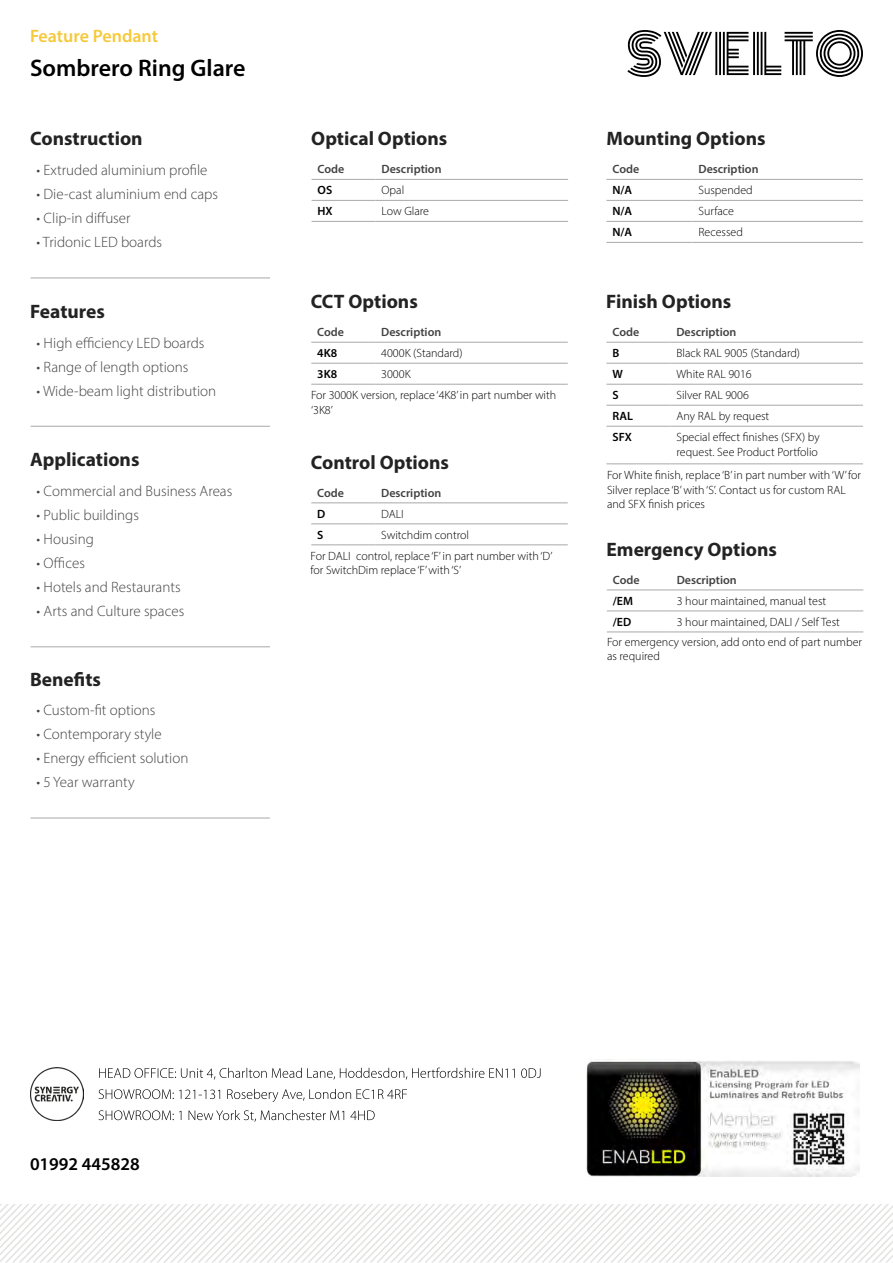
<style>
.page{position:relative;width:893px;height:1263px;background:#fff}
.page>*{position:absolute;margin:0;border:0;box-sizing:border-box;transform-origin:0 0}
.t1{font:600 24px "Myriad Pro";color:#000}
.t2{font:700 19.5px "Myriad Pro";color:#232323}
.t3{font:600 18px "Myriad Pro";color:#f6c93a}
.t4{font:600 18px "Myriad Pro";color:#000}
.t5{font:300 15px "Myriad Pro";color:#424242}
.t6{font:300 12px/14.4px "Myriad Pro";color:#000}
.t7{font:600 12px "Myriad Pro";color:#424242}
.t8{font:600 12px "Myriad Pro";color:#000}
</style>
<div class="page">
<hr style="left:31px;top:277px;width:239px;height:1px;background:#b3b2b2">
<hr style="left:31px;top:426px;width:239px;height:1px;background:#b3b2b2">
<hr style="left:31px;top:646px;width:239px;height:1px;background:#b3b2b2">
<hr style="left:30px;top:817px;width:240px;height:1px;background:#b3b2b2">
<img style="left:0;top:1204px;width:893px;height:59px">
<svg style="left:627px;top:30px;width:236px;height:47px"></svg>
<svg style="left:99px;top:1067px;width:441px;height:12px"></svg>
<svg style="left:99px;top:1110px;width:276px;height:12px"></svg>
<svg style="left:99px;top:1089px;width:308px;height:13px"></svg>
<img style="left:586px;top:1059px;width:273px;height:117px">
<hr style="left:312px;top:179px;width:64px;height:1px;background:#b3b2b2">
<hr style="left:376px;top:179px;width:192px;height:1px;background:#b3b2b2">
<hr style="left:312px;top:200px;width:64px;height:1px;background:#b3b2b2">
<hr style="left:376px;top:200px;width:192px;height:1px;background:#b3b2b2">
<hr style="left:312px;top:221px;width:64px;height:1px;background:#b3b2b2">
<hr style="left:376px;top:221px;width:192px;height:1px;background:#b3b2b2">
<hr style="left:606px;top:179px;width:86px;height:1px;background:#b3b2b2">
<hr style="left:692px;top:179px;width:171px;height:1px;background:#b3b2b2">
<hr style="left:606px;top:200px;width:86px;height:1px;background:#b3b2b2">
<hr style="left:692px;top:200px;width:171px;height:1px;background:#b3b2b2">
<hr style="left:606px;top:221px;width:86px;height:1px;background:#b3b2b2">
<hr style="left:692px;top:221px;width:171px;height:1px;background:#b3b2b2">
<hr style="left:606px;top:242px;width:86px;height:1px;background:#b3b2b2">
<hr style="left:692px;top:242px;width:171px;height:1px;background:#b3b2b2">
<hr style="left:311px;top:342px;width:64px;height:1px;background:#b3b2b2">
<hr style="left:375px;top:342px;width:193px;height:1px;background:#b3b2b2">
<hr style="left:311px;top:363px;width:64px;height:1px;background:#b3b2b2">
<hr style="left:375px;top:363px;width:193px;height:1px;background:#b3b2b2">
<hr style="left:311px;top:384px;width:64px;height:1px;background:#b3b2b2">
<hr style="left:375px;top:384px;width:193px;height:1px;background:#b3b2b2">
<hr style="left:311px;top:502px;width:64px;height:1px;background:#b3b2b2">
<hr style="left:375px;top:502px;width:193px;height:1px;background:#b3b2b2">
<hr style="left:311px;top:523px;width:64px;height:1px;background:#b3b2b2">
<hr style="left:375px;top:523px;width:193px;height:1px;background:#b3b2b2">
<hr style="left:311px;top:544px;width:64px;height:1px;background:#b3b2b2">
<hr style="left:375px;top:544px;width:193px;height:1px;background:#b3b2b2">
<hr style="left:607px;top:589px;width:64px;height:1px;background:#b3b2b2">
<hr style="left:671px;top:589px;width:192px;height:1px;background:#b3b2b2">
<hr style="left:607px;top:610px;width:64px;height:1px;background:#b3b2b2">
<hr style="left:671px;top:610px;width:192px;height:1px;background:#b3b2b2">
<hr style="left:607px;top:631px;width:64px;height:1px;background:#b3b2b2">
<hr style="left:671px;top:631px;width:192px;height:1px;background:#b3b2b2">
<hr style="left:606px;top:342px;width:64px;height:1px;background:#b3b2b2">
<hr style="left:670px;top:342px;width:193px;height:1px;background:#b3b2b2">
<hr style="left:606px;top:363px;width:64px;height:1px;background:#b3b2b2">
<hr style="left:670px;top:363px;width:193px;height:1px;background:#b3b2b2">
<hr style="left:606px;top:384px;width:64px;height:1px;background:#b3b2b2">
<hr style="left:670px;top:384px;width:193px;height:1px;background:#b3b2b2">
<hr style="left:606px;top:405px;width:64px;height:1px;background:#b3b2b2">
<hr style="left:670px;top:405px;width:193px;height:1px;background:#b3b2b2">
<hr style="left:606px;top:426px;width:64px;height:1px;background:#b3b2b2">
<hr style="left:670px;top:426px;width:193px;height:1px;background:#b3b2b2">
<hr style="left:606px;top:463px;width:64px;height:1px;background:#b3b2b2">
<hr style="left:670px;top:463px;width:193px;height:1px;background:#b3b2b2">
<img style="left:30px;top:1067px;width:53px;height:53px">
<h3 class="t3" style="left:30px;top:25px;width:130px">Feature Pendant</h3>
<h1 class="t1" style="left:30px;top:53px;width:217px">Sombrero Ring Glare</h1>
<h2 class="t2" style="left:30px;top:126px;width:114px">Construction</h2>
<p class="t5" style="left:37px;top:161px;width:172px">• Extruded aluminium profile</p>
<p class="t5" style="left:37px;top:185px;width:183px">• Die-cast aluminium end caps</p>
<p class="t5" style="left:37px;top:209px;width:95px">• Clip-in diffuser</p>
<p class="t5" style="left:37px;top:233px;width:127px">• Tridonic LED boards</p>
<h2 class="t2" style="left:30px;top:299px;width:76px">Features</h2>
<p class="t5" style="left:37px;top:333px;width:169px">• High efficiency LED boards</p>
<p class="t5" style="left:37px;top:357px;width:153px">• Range of length options</p>
<p class="t5" style="left:37px;top:381px;width:181px">• Wide-beam light distribution</p>
<h2 class="t2" style="left:30px;top:447px;width:111px">Applications</h2>
<p class="t5" style="left:37px;top:482px;width:197px">• Commercial and Business Areas</p>
<p class="t5" style="left:37px;top:506px;width:104px">• Public buildings</p>
<p class="t5" style="left:37px;top:530px;width:59px">• Housing</p>
<p class="t5" style="left:37px;top:554px;width:50px">• Offices</p>
<p class="t5" style="left:37px;top:578px;width:146px">• Hotels and Restaurants</p>
<p class="t5" style="left:37px;top:602px;width:149px">• Arts and Culture spaces</p>
<h2 class="t2" style="left:30px;top:666px;width:72px">Benefits</h2>
<p class="t5" style="left:36px;top:701px;width:121px">• Custom-fit options</p>
<p class="t5" style="left:36px;top:725px;width:127px">• Contemporary style</p>
<p class="t5" style="left:36px;top:749px;width:153px">• Energy efficient solution</p>
<p class="t5" style="left:36px;top:773px;width:100px">• 5 Year warranty</p>
<h2 class="t2" style="left:311px;top:126px;width:138px">Optical Options</h2>
<h2 class="t2" style="left:606px;top:126px;width:161px">Mounting Options</h2>
<p class="t7" style="left:318px;top:162px;width:28px">Code</p>
<p class="t7" style="left:382px;top:162px;width:62px">Description</p>
<p class="t8" style="left:318px;top:183px;width:16px">OS</p>
<p class="t6" style="left:382px;top:183px;width:24px">Opal</p>
<p class="t8" style="left:318px;top:204px;width:17px">HX</p>
<p class="t6" style="left:382px;top:204px;width:49px">Low Glare</p>
<h2 class="t2" style="left:311px;top:289px;width:108px">CCT Options</h2>
<p class="t7" style="left:317px;top:325px;width:28px">Code</p>
<p class="t7" style="left:381px;top:325px;width:62px">Description</p>
<p class="t8" style="left:317px;top:346px;width:21px">4K8</p>
<p class="t6" style="left:381px;top:346px;width:83px">4000K (Standard)</p>
<p class="t8" style="left:317px;top:367px;width:21px">3K8</p>
<p class="t6" style="left:381px;top:367px;width:31px">3000K</p>
<p class="t6" style="left:311px;top:388px;width:247px">For 3000K version, replace ‘4K8’ in part number with ‘3K8’</p>
<h2 class="t2" style="left:311px;top:450px;width:140px">Control Options</h2>
<p class="t7" style="left:317px;top:485px;width:28px">Code</p>
<p class="t7" style="left:381px;top:485px;width:62px">Description</p>
<p class="t8" style="left:317px;top:506px;width:10px">D</p>
<p class="t6" style="left:381px;top:506px;width:24px">DALI</p>
<p class="t8" style="left:317px;top:527px;width:8px">S</p>
<p class="t6" style="left:381px;top:527px;width:89px">Switchdim control</p>
<p class="t6" style="left:311px;top:548px;width:244px">For DALI control, replace ‘F’ in part number with ‘D’ for SwitchDim replace ‘F’ with ‘S’</p>
<p class="t7" style="left:612px;top:162px;width:28px">Code</p>
<p class="t7" style="left:698px;top:162px;width:62px">Description</p>
<p class="t8" style="left:612px;top:183px;width:21px">N/A</p>
<p class="t6" style="left:698px;top:183px;width:56px">Suspended</p>
<p class="t8" style="left:612px;top:204px;width:21px">N/A</p>
<p class="t6" style="left:698px;top:204px;width:37px">Surface</p>
<p class="t8" style="left:612px;top:225px;width:21px">N/A</p>
<p class="t6" style="left:698px;top:225px;width:46px">Recessed</p>
<h2 class="t2" style="left:606px;top:289px;width:127px">Finish Options</h2>
<p class="t7" style="left:612px;top:325px;width:28px">Code</p>
<p class="t7" style="left:676px;top:325px;width:62px">Description</p>
<p class="t8" style="left:612px;top:346px;width:8px">B</p>
<p class="t6" style="left:676px;top:346px;width:125px">Black RAL 9005 (Standard)</p>
<p class="t8" style="left:612px;top:367px;width:12px">W</p>
<p class="t6" style="left:676px;top:367px;width:77px">White RAL 9016</p>
<p class="t8" style="left:612px;top:388px;width:8px">S</p>
<p class="t6" style="left:676px;top:388px;width:74px">Silver RAL 9006</p>
<p class="t8" style="left:612px;top:409px;width:22px">RAL</p>
<p class="t6" style="left:676px;top:409px;width:94px">Any RAL by request</p>
<p class="t8" style="left:612px;top:430px;width:21px">SFX</p>
<p class="t6" style="left:676px;top:430px;width:145px">Special effect finishes (SFX) by request. See Product Portfolio</p>
<p class="t6" style="left:607px;top:468px;width:256px">For White finish, replace ‘B’ in part number with ‘W’ for<br>Silver replace ‘B’ with ‘S’. Contact us for custom RAL and SFX finish prices</p>
<h2 class="t2" style="left:606px;top:537px;width:172px">Emergency Options</h2>
<p class="t7" style="left:613px;top:572px;width:28px">Code</p>
<p class="t7" style="left:677px;top:572px;width:62px">Description</p>
<p class="t8" style="left:613px;top:593px;width:22px">/EM</p>
<p class="t6" style="left:677px;top:594px;width:151px">3 hour maintained, manual test</p>
<p class="t8" style="left:613px;top:614px;width:20px">/ED</p>
<p class="t6" style="left:677px;top:615px;width:165px">3 hour maintained, DALI / Self Test</p>
<p class="t6" style="left:607px;top:634px;width:257px">For emergency version, add onto end of part number as required</p>
<h3 class="t4" style="left:30px;top:1153px;width:111px">01992 445828</h3>
</div>
